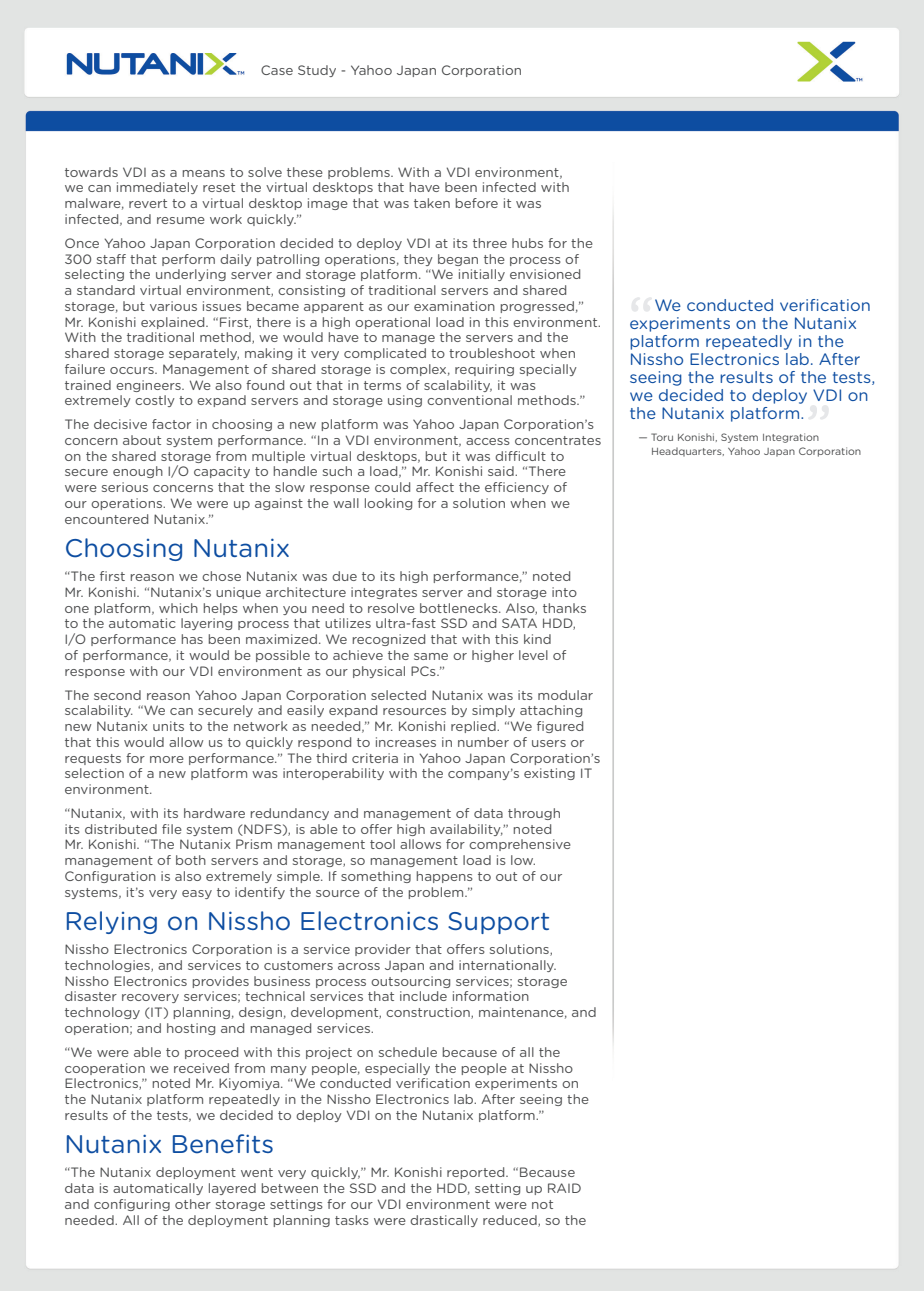
<style>
.page{position:relative;width:924px;height:1291px;background:#fff}
.page>*{position:absolute;margin:0;border:0;box-sizing:border-box;transform-origin:0 0}
.QUOTE_-_text{font:500 51px "Gotham Rounded";color:#e6e7e9}
.Section_Header_-_BLU{font:25.5px "Gotham Rounded";color:#0d4da1}
.Section_Header_-_BLU-2{font:16.5px/18px "Gotham Rounded";color:#0d4da1}
.Section_Header_-_BLU-3{font:13.5px/15.8px "Gotham Rounded";color:#4b4c4d}
.TitleSub{font:13.5px "Gotham Rounded";color:#4b4c4d}
.Section_Header_-_BLU-4{font:10.5px "Gotham Rounded";color:#4b4c4d}
</style>
<div class="page">
<img style="left:0;top:0;width:923px;height:1291px">
<p class="TitleSub" style="left:261px;top:61px;width:262px">Case Study - Yahoo Japan Corporation</p>
<p class="Section_Header_-_BLU-3" style="left:64px;top:163px;width:506px">towards VDI as a means to solve these problems. With a VDI environment, we can immediately reset the virtual desktops that have been infected with malware, revert to a virtual desktop image that was taken before it was infected, and resume work quickly.”</p>
<p class="Section_Header_-_BLU-3" style="left:64px;top:234px;width:538px">Once Yahoo Japan Corporation decided to deploy VDI at its three hubs for the 300 staff that perform daily patrolling operations, they began the process of selecting the underlying server and storage platform. “We initially envisioned<br>a standard virtual environment, consisting of traditional servers and shared storage, but various issues became apparent as our examination progressed,” Mr. Konishi explained. “First, there is a high operational load in this environment.<br>With the traditional method, we would have to manage the servers and the shared storage separately, making it very complicated to troubleshoot when failure occurs. Management of shared storage is complex, requiring specially trained engineers. We also found out that in terms of scalability, it was extremely costly to expand servers and storage using conventional methods.”</p>
<p class="Section_Header_-_BLU-3" style="left:64px;top:416px;width:538px">The decisive factor in choosing a new platform was Yahoo Japan Corporation’s concern about system performance. “In a VDI environment, access concentrates on the shared storage from multiple virtual desktops, but it was difficult to secure enough I/O capacity to handle such a load,” Mr. Konishi said. “There were serious concerns that the slow response could affect the efficiency of<br>our operations. We were up against the wall looking for a solution when we encountered Nutanix.”</p>
<p class="Section_Header_-_BLU" style="left:64px;top:531px;width:227px">Choosing Nutanix</p>
<p class="Section_Header_-_BLU-3" style="left:64px;top:568px;width:523px">“The first reason we chose Nutanix was due to its high performance,” noted Mr. Konishi. “Nutanix’s unique architecture integrates server and storage into one platform, which helps when you need to resolve bottlenecks. Also, thanks to the automatic layering process that utilizes ultra-fast SSD and SATA HDD, I/O performance has been maximized. We recognized that with this kind<br>of performance, it would be possible to achieve the same or higher level of response with our VDI environment as our physical PCs.”</p>
<p class="Section_Header_-_BLU-3" style="left:64px;top:686px;width:537px">The second reason Yahoo Japan Corporation selected Nutanix was its modular scalability. “We can securely and easily expand resources by simply attaching new Nutanix units to the network as needed,” Mr. Konishi replied. “We figured that this would allow us to quickly respond to increases in number of users or requests for more performance.” The third criteria in Yahoo Japan Corporation’s selection of a new platform was interoperability with the company’s existing IT environment.</p>
<p class="Section_Header_-_BLU-3" style="left:64px;top:804px;width:508px">“Nutanix, with its hardware redundancy and management of data through its distributed file system (NDFS), is able to offer high availability,” noted Mr. Konishi. “The Nutanix Prism management tool allows for comprehensive management of both servers and storage, so management load is low.<br>Configuration is also extremely simple. If something happens to out of our systems, it’s very easy to identify the source of the problem.”</p>
<p class="Section_Header_-_BLU" style="left:64px;top:904px;width:487px">Relying on Nissho Electronics Support</p>
<p class="Section_Header_-_BLU-3" style="left:64px;top:941px;width:533px">Nissho Electronics Corporation is a service provider that offers solutions, technologies, and services to customers across Japan and internationally.<br>Nissho Electronics provides business process outsourcing services; storage disaster recovery services; technical services that include information technology (IT) planning, design, development, construction, maintenance, and operation; and hosting and managed services.</p>
<p class="Section_Header_-_BLU-3" style="left:64px;top:1043px;width:526px">“We were able to proceed with this project on schedule because of all the cooperation we received from many people, especially the people at Nissho Electronics,” noted Mr. Kiyomiya. “We conducted verification experiments on the Nutanix platform repeatedly in the Nissho Electronics lab. After seeing the results of the tests, we decided to deploy VDI on the Nutanix platform.”</p>
<p class="Section_Header_-_BLU" style="left:64px;top:1127px;width:211px">Nutanix Benefits</p>
<p class="Section_Header_-_BLU-3" style="left:64px;top:1164px;width:523px">“The Nutanix deployment went very quickly,” Mr. Konishi reported. “Because data is automatically layered between the SSD and the HDD, setting up RAID and configuring other storage settings for our VDI environment were not needed. All of the deployment planning tasks were drastically reduced, so the</p>
<p class="QUOTE_-_text" style="left:628px;top:279px;width:27px">“</p>
<p class="Section_Header_-_BLU-2" style="left:629px;top:295px;width:247px;text-indent:25px">We conducted verification experiments on the Nutanix platform repeatedly in the<br>Nissho Electronics lab. After seeing the results of the tests, we decided to deploy VDI on the Nutanix platform.</p>
<p class="Section_Header_-_BLU-4" style="left:638px;top:430px;width:182px">— Toru Konishi, System Integration</p>
<p class="Section_Header_-_BLU-4" style="left:651px;top:444px;width:212px">Headquarters, Yahoo Japan Corporation</p>
<p class="QUOTE_-_text" style="left:831px;top:438px;width:27px;rotate:-180deg">“</p>
</div>
